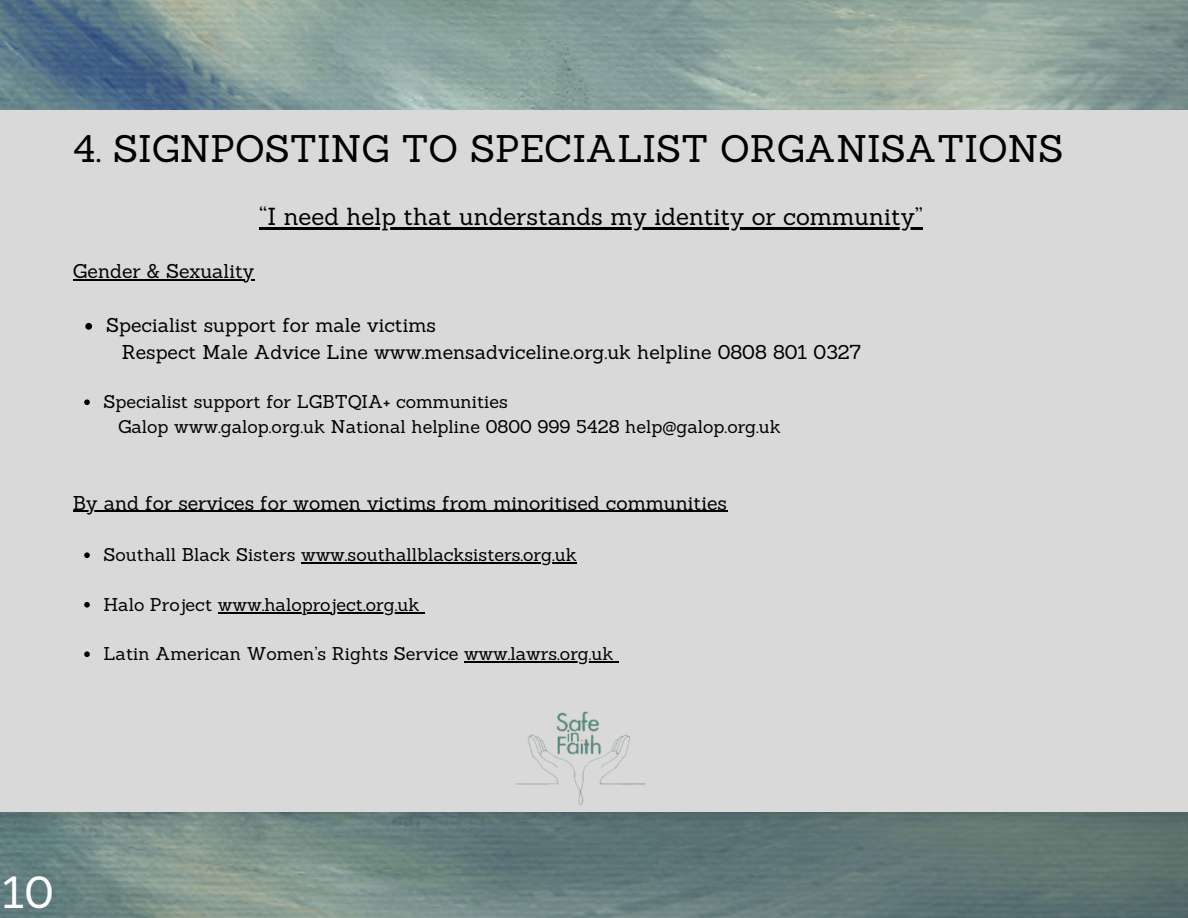
<style>
.page{position:relative;width:1188px;height:918px;background:#d9d9d9}
.page>*{position:absolute;margin:0;border:0;box-sizing:border-box;transform-origin:0 0}
.t1{font:43.8px "Sanchez";color:#fff}
.t2{font:37.5px "Sanchez";color:#000}
.t3{font:24px "Sanchez";color:#000}
.t4{font:19.5px/27px "Sanchez";color:#000}
.t5{font:18px/24.8px "Sanchez";color:#000}
</style>
<div class="page">
<hr style="left:259px;top:227px;width:664px;height:3px;background:#000">
<hr style="left:73px;top:279px;width:181px;height:1px;background:#000">
<svg style="left:85px;top:323px;width:7px;height:7px"></svg>
<svg style="left:84px;top:399px;width:6px;height:6px"></svg>
<hr style="left:73px;top:511px;width:654px;height:1px;background:#000">
<svg style="left:84px;top:552px;width:6px;height:6px"></svg>
<hr style="left:301px;top:563px;width:276px;height:1px;background:#000">
<svg style="left:84px;top:602px;width:6px;height:6px"></svg>
<hr style="left:218px;top:612px;width:201px;height:1px;background:#000">
<svg style="left:84px;top:651px;width:6px;height:6px"></svg>
<hr style="left:464px;top:662px;width:150px;height:1px;background:#000">
<img style="left:0;top:0;width:1188px;height:109px">
<img style="left:510px;top:711px;width:143px;height:115px">
<h2 class="t2" style="left:73px;top:124px;width:992px">4. SIGNPOSTING TO SPECIALIST ORGANISATIONS</h2>
<h3 class="t3" style="left:259px;top:201px;width:665px">“I need help that understands my identity or community”</h3>
<p class="t4" style="left:73px;top:257px;width:183px">Gender &amp; Sexuality</p>
<p class="t4" style="left:122px;top:311px;width:741px;text-indent:-16px">Specialist support for male victims<br>Respect Male Advice Line www.mensadviceline.org.uk helpline 0808 801 0327</p>
<p class="t5" style="left:118px;top:389px;width:664px;text-indent:-15px">Specialist support for LGBTQIA+ communities<br>Galop www.galop.org.uk National helpline 0800 999 5428 help@galop.org.uk</p>
<p class="t4" style="left:73px;top:489px;width:656px">By and for services for women victims from minoritised communities</p>
<p class="t5" style="left:104px;top:542px;width:475px">Southall Black Sisters www.southallblacksisters.org.uk</p>
<p class="t5" style="left:104px;top:592px;width:317px">Halo Project www.haloproject.org.uk</p>
<p class="t5" style="left:104px;top:641px;width:512px">Latin American Women’s Rights Service www.lawrs.org.uk</p>
<h1 class="t1" style="left:2px;top:864px;width:52px">10</h1>
</div>
